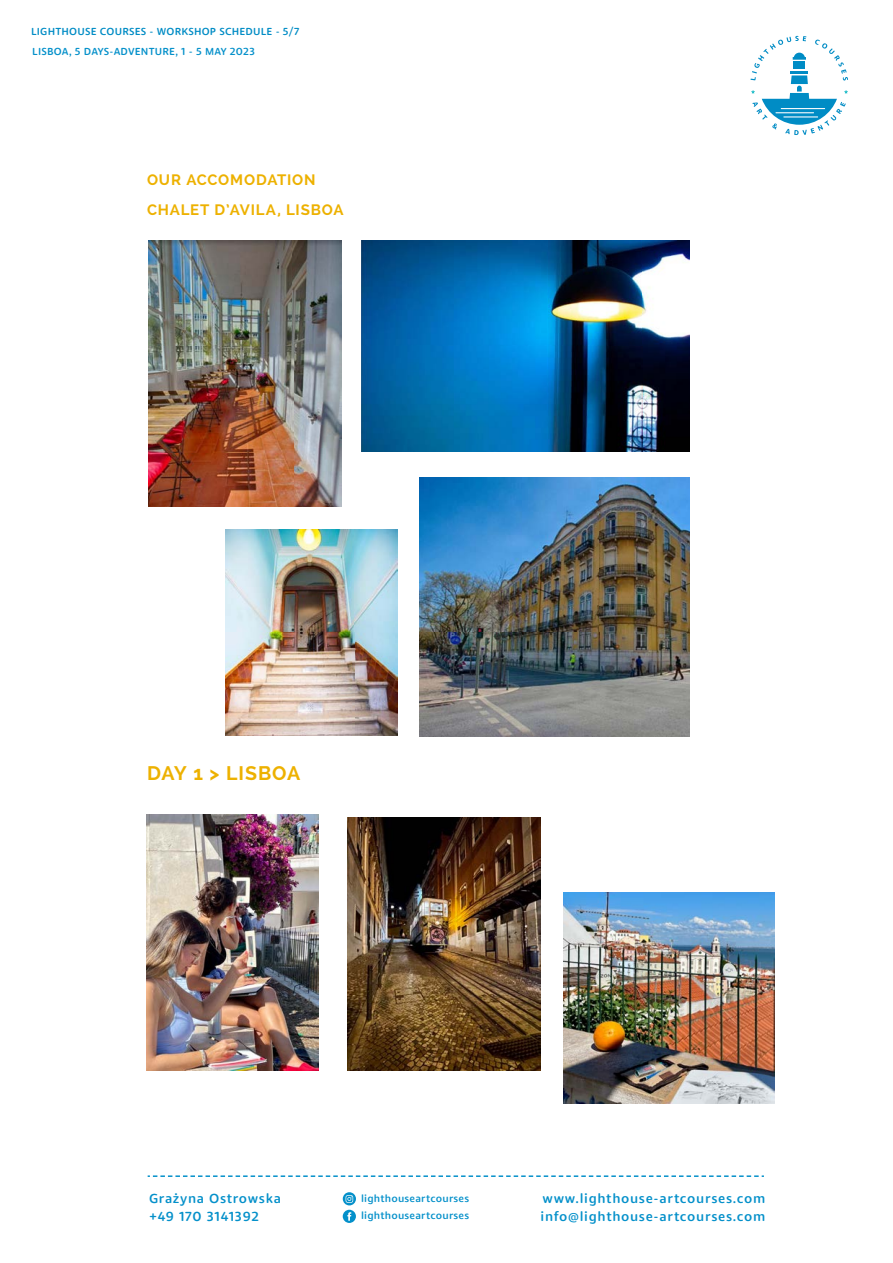
<style>
.page{position:relative;width:893px;height:1263px;background:#fff}
.page>*{position:absolute;margin:0;border:0;box-sizing:border-box;transform-origin:0 0}
.t1{font:700 19.5px "Raleway";letter-spacing:.04em;color:#edb100}
.t2{font:700 15px/30px "Raleway";letter-spacing:.055em;color:#edb100}
.t3{font:500 13.5px/18px "Dita";letter-spacing:.05em;color:#0490ca}
.t4{font:500 10.5px/17.1px "Dita";letter-spacing:.02em;color:#0490ca}
.t5{font:500 10.5px "Dita";letter-spacing:.02em;color:#008cc5}
</style>
<div class="page">
<img style="left:148px;top:240px;width:193px;height:267px">
<img style="left:146px;top:815px;width:173px;height:256px">
<img style="left:347px;top:818px;width:193px;height:252px">
<img style="left:564px;top:892px;width:211px;height:211px">
<img style="left:226px;top:529px;width:171px;height:206px">
<img style="left:362px;top:241px;width:327px;height:211px">
<img style="left:419px;top:478px;width:271px;height:258px">
<div style="left:343px;top:1210px;width:13px;height:13px;background:#0490ca;border-radius:50%"></div>
<svg style="left:347px;top:1212px;width:4px;height:9px"></svg>
<svg style="left:343px;top:1192px;width:13px;height:13px"></svg>
<svg style="left:346px;top:1195px;width:7px;height:8px"></svg>
<svg style="left:148px;top:1175px;width:616px;height:2px"></svg>
<svg style="left:750px;top:36px;width:98px;height:99px"></svg>
<p class="t5" style="left:31px;top:25px;width:270px">LIGHTHOUSE COURSES - WORKSHOP SCHEDULE - 5/7</p>
<p class="t4" style="left:32px;top:43px;width:224px">LISBOA, 5 DAYS-ADVENTURE, 1 - 5 MAY 2023</p>
<p class="t2" style="left:147px;top:164px;width:198px">OUR ACCOMODATION<br>CHALET D’AVILA, LISBOA</p>
<h1 class="t1" style="left:147px;top:761px;width:155px">DAY 1 &gt; LISBOA</h1>
<p class="t3" style="left:149px;top:1189px;width:133px">Grażyna Ostrowska +49 170 3141392</p>
<p class="t4" style="left:361px;top:1189px;width:110px">lighthouseartcourses lighthouseartcourses</p>
<p class="t3" style="left:541px;top:1189px;width:226px">www.lighthouse-artcourses.com info@lighthouse-artcourses.com</p>
</div>
